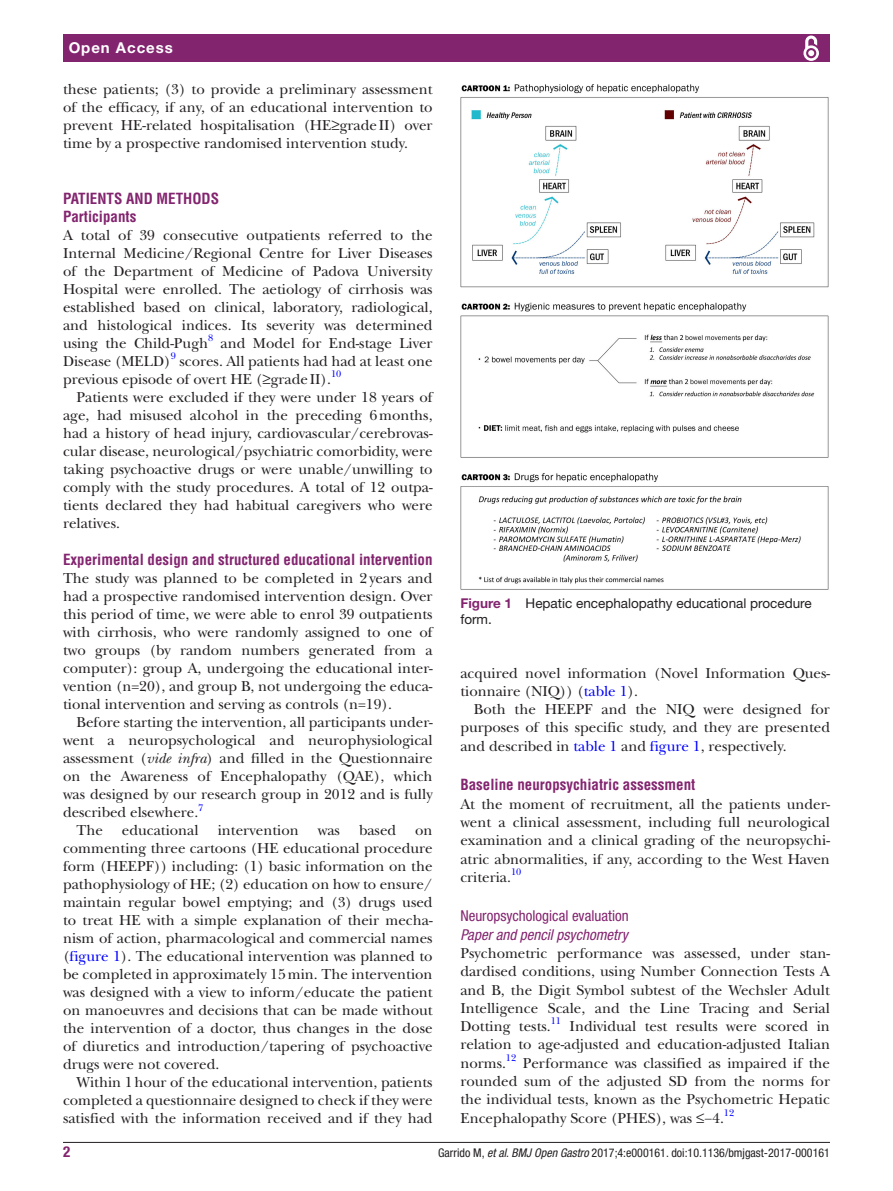
<style>
.page{position:relative;width:893px;height:1191px;background:#fff}
.page>*{position:absolute;margin:0;border:0;box-sizing:border-box;transform-origin:0 0}
.t1{font:15px/18px "New Baskerville";color:#231f20;text-align:justify}
.t2{font:700 condensed 15px/18px "Helvetica LT Std";color:#83246f}
.t3{font:condensed 15px "Helvetica Neue LT Std";color:#83246f}
.t4{font:italic condensed 15px "Helvetica Neue LT Std";color:#83246f}
.t5{font:700 15px "Helvetica Neue LT Std";letter-spacing:.065em;color:#fff}
.t6{font:700 condensed 15px "Helvetica Neue LT Std";color:#83246f}
.t7{font:13.5px/16.2px "Helvetica Neue LT Std";color:#231f20}
.t8{font:condensed 12px "Helvetica Neue LT Std";color:#231f20}
.t9{font:9.9px "New Baskerville";color:#00f}
.s1{font-style:italic}
.s2{color:#00f}
.s3{font-weight:700;color:#83246f}
</style>
<div class="page">
<hr style="left:63px;top:1142px;width:767px;height:1px;background:#231f20">
<div style="left:63px;top:34px;width:767px;height:28px;background:#83246f"></div>
<svg style="left:803px;top:35px;width:16px;height:26px"></svg>
<img style="left:460px;top:84px;width:369px;height:506px">
<p class="t5" style="left:69px;top:39px;width:106px">Open Access</p>
<p class="t1" style="left:63px;top:80px;width:371px">these patients; (3) to provide a preliminary assessment of the efficacy, if any, of an educational intervention to prevent HE-related hospitalisation (HE≥gradeII) over time by a prospective randomised intervention study.</p>
<p class="t2" style="left:63px;top:190px;width:158px">Patients and methods<br>Participants</p>
<p class="t1" style="left:63px;top:226px;width:371px">A total of 39 consecutive outpatients referred to the Internal Medicine/Regional Centre for Liver Diseases of the Department of Medicine of Padova University Hospital were enrolled. The aetiology of cirrhosis was established based on clinical, laboratory, radiological, and histological indices. Its severity was determined using the Child-Pugh</p>
<p class="t9" style="left:208px;top:332px;width:7px">8</p>
<p class="t1" style="left:221px;top:334px;width:213px">and Model for End-stage Liver</p>
<p class="t1" style="left:63px;top:352px;width:109px">Disease (MELD)</p>
<p class="t9" style="left:171px;top:350px;width:7px">9</p>
<p class="t1" style="left:63px;top:352px;width:371px;text-indent:116px">scores. All patients had had at least one previous episode of overt HE (≥grade II).</p>
<p class="t9" style="left:331px;top:368px;width:12px">10</p>
<p class="t1" style="left:63px;top:388px;width:371px;text-indent:14px">Patients were excluded if they were under 18 years of age, had misused alcohol in the preceding 6months, had a history of head injury, cardiovascular/cerebrovas&shy;cular disease, neurological/psychiatric comorbidity, were taking psychoactive drugs or were unable/unwilling to comply with the study procedures. A total of 12 outpa&shy;tients declared they had habitual caregivers who were relatives.</p>
<p class="t2" style="left:63px;top:550px;width:371px">Experimental design and structured educational intervention</p>
<p class="t1" style="left:63px;top:569px;width:371px">The study was planned to be completed in 2years and had a prospective randomised intervention design. Over this period of time, we were able to enrol 39 outpatients with cirrhosis, who were randomly assigned to one of two groups (by random numbers generated from a computer): group A, undergoing the educational inter&shy;vention (n=20), and group B, not undergoing the educa&shy;tional intervention and serving as controls (n=19).</p>
<p class="t1" style="left:63px;top:713px;width:371px;text-indent:14px">Before starting the intervention, all participants under&shy;went a neuropsychological and neurophysiological assessment (<span class="s1">vide infra</span>) and filled in the Questionnaire on the Awareness of Encephalopathy (QAE), which was designed by our research group in 2012 and is fully described elsewhere.</p>
<p class="t9" style="left:198px;top:801px;width:7px">7</p>
<p class="t1" style="left:76px;top:821px;width:28px">The</p>
<p class="t1" style="left:122px;top:821px;width:78px">educational</p>
<p class="t1" style="left:218px;top:821px;width:83px">intervention</p>
<p class="t1" style="left:318px;top:821px;width:24px">was</p>
<p class="t1" style="left:359px;top:821px;width:39px">based</p>
<p class="t1" style="left:63px;top:821px;width:371px;text-indent:352px">on commenting three cartoons (HE educational procedure form (HEEPF)) including: (1) basic information on the pathophysiology of HE; (2) education on how to ensure/ maintain regular bowel emptying; and (3) drugs used to treat HE with a simple explanation of their mecha&shy;nism of action, pharmacological and commercial names (<span class="s2">figure 1</span>). The educational intervention was planned to be completed in approximately 15min. The intervention was designed with a view to inform/educate the patient on manoeuvres and decisions that can be made without the intervention of a doctor, thus changes in the dose of diuretics and introduction/tapering of psychoactive drugs were not covered.</p>
<p class="t1" style="left:63px;top:1073px;width:371px;text-indent:14px">Within 1hour of the educational intervention, patients completed a questionnaire designed to check if they were satisfied with the information received and if they had</p>
<p class="t7" style="left:460px;top:595px;width:353px"><span class="s3">Figure 1</span> Hepatic encephalopathy educational procedure form.</p>
<p class="t1" style="left:460px;top:663px;width:371px">acquired novel information (Novel Information Ques&shy;tionnaire (NIQ)) (<span class="s2">table 1</span>).</p>
<p class="t1" style="left:460px;top:700px;width:371px;text-indent:14px">Both the HEEPF and the NIQ were designed for purposes of this specific study, and they are presented and described in <span class="s2">table 1</span> and <span class="s2">figure 1</span>, respectively.</p>
<p class="t2" style="left:460px;top:775px;width:236px">Baseline neuropsychiatric assessment</p>
<p class="t1" style="left:460px;top:794px;width:371px">At the moment of recruitment, all the patients under&shy;went a clinical assessment, including full neurological examination and a clinical grading of the neuropsychi&shy;atric abnormalities, if any, according to the West Haven criteria.</p>
<p class="t9" style="left:511px;top:866px;width:12px">10</p>
<p class="t3" style="left:460px;top:907px;width:170px">Neuropsychological evaluation</p>
<p class="t4" style="left:460px;top:925px;width:169px">Paper and pencil psychometry</p>
<p class="t1" style="left:460px;top:944px;width:371px">Psychometric performance was assessed, under stan&shy;dardised conditions, using Number Connection Tests A and B, the Digit Symbol subtest of the Wechsler Adult Intelligence Scale, and the Line Tracing and Serial Dotting tests.</p>
<p class="t9" style="left:551px;top:1015px;width:12px">11</p>
<p class="t1" style="left:460px;top:1017px;width:371px;text-indent:109px">Individual test results were scored in relation to age-adjusted and education-adjusted Italian norms.<sup>12</sup> Performance was classified as impaired if the rounded sum of the adjusted SD from the norms for the individual tests, known as the Psychometric Hepatic Encephalopathy Score (PHES), was ≤−4.</p>
<p class="t9" style="left:724px;top:1106px;width:12px">12</p>
<p class="t6" style="left:63px;top:1142px;width:9px">2</p>
<p class="t8" style="left:438px;top:1145px;width:393px">Garrido M, <span class="s1">et al</span>. <span class="s1">BMJ Open Gastro</span> 2017;4:e000161. doi:10.1136/bmjgast-2017-000161</p>
</div>
